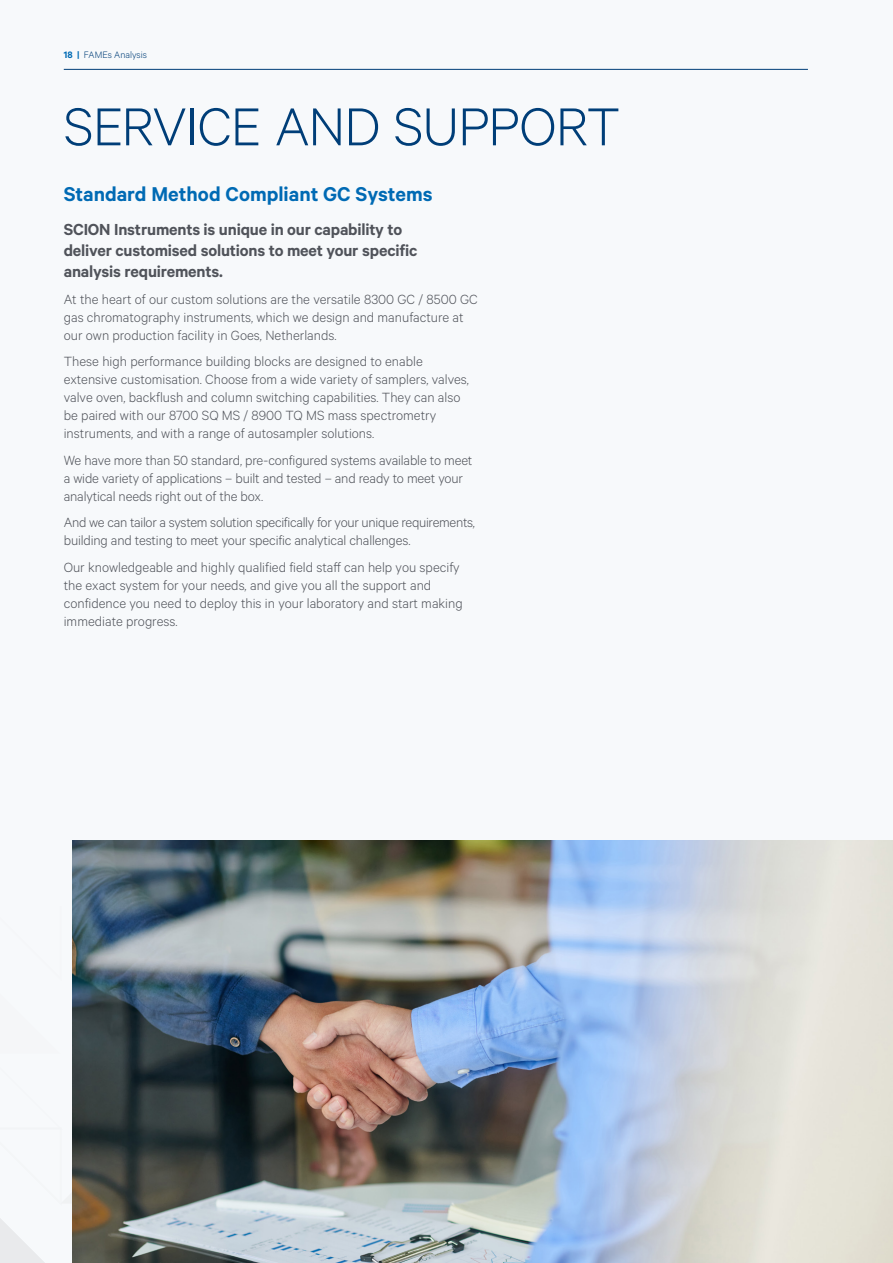
<style>
.page{position:relative;width:893px;height:1263px;background:#f7f9fb}
.page>*{position:absolute;margin:0;border:0;box-sizing:border-box;transform-origin:0 0}
.Heading_1{font:300 60px "Calibre";letter-spacing:-.02em;color:#003e78}
.Heading_2{font:600 22.5px "Calibre";color:#006ab4}
.Heading_3{font:600 18px/21px "Calibre";letter-spacing:-.01em;color:#50535a}
.Body_Copy{font:300 15px/18px "Calibre";color:#50535a}
.Body_Copy-2{font:300 15px/18px "Calibre";letter-spacing:-.02em;color:#50535a}
.t1{font:300 10.5px "Calibre";color:#003e78}
.s1{font-weight:600;color:#006ab4}
</style>
<div class="page">
<svg style="left:0;top:1218px;width:45px;height:45px"></svg>
<img style="left:72px;top:840px;width:821px;height:423px">
<hr style="left:64px;top:69px;width:744px;height:1px;background:#003e78">
<p class="t1" style="left:64px;top:48px;width:85px"><span class="s1">18 |</span> FAMEs Analysis</p>
<p class="Heading_1" style="left:64px;top:92px;width:558px">SERVICE AND SUPPORT</p>
<p class="Heading_2" style="left:64px;top:181px;width:370px">Standard Method Compliant GC Systems</p>
<p class="Heading_3" style="left:64px;top:218px;width:355px">SCION Instruments is unique in our capability to deliver customised solutions to meet your specific analysis requirements.</p>
<p class="Body_Copy" style="left:64px;top:289px;width:415px">At the heart of our custom solutions are the versatile 8300 GC / 8500 GC gas chromatography instruments, which we design and manufacture at our own production facility in Goes, Netherlands.</p>
<p class="Body_Copy" style="left:64px;top:352px;width:407px">These high performance building blocks are designed to enable extensive customisation. Choose from a wide variety of samplers, valves, valve oven, backflush and column switching capabilities. They can also be paired with our 8700 SQ MS / 8900 TQ MS mass spectrometry instruments, and with a range of autosampler solutions.</p>
<p class="Body_Copy" style="left:64px;top:450px;width:410px">We have more than 50 standard, pre-configured systems available to meet a wide variety of applications – built and tested – and ready to meet your analytical needs right out of the box.</p>
<p class="Body_Copy-2" style="left:64px;top:513px;width:413px">And we can tailor a system solution specifically for your unique requirements, building and testing to meet your specific analytical challenges.</p>
<p class="Body_Copy" style="left:64px;top:557px;width:400px">Our knowledgeable and highly qualified field staff can help you specify the exact system for your needs, and give you all the support and confidence you need to deploy this in your laboratory and start making immediate progress.</p>
</div>
